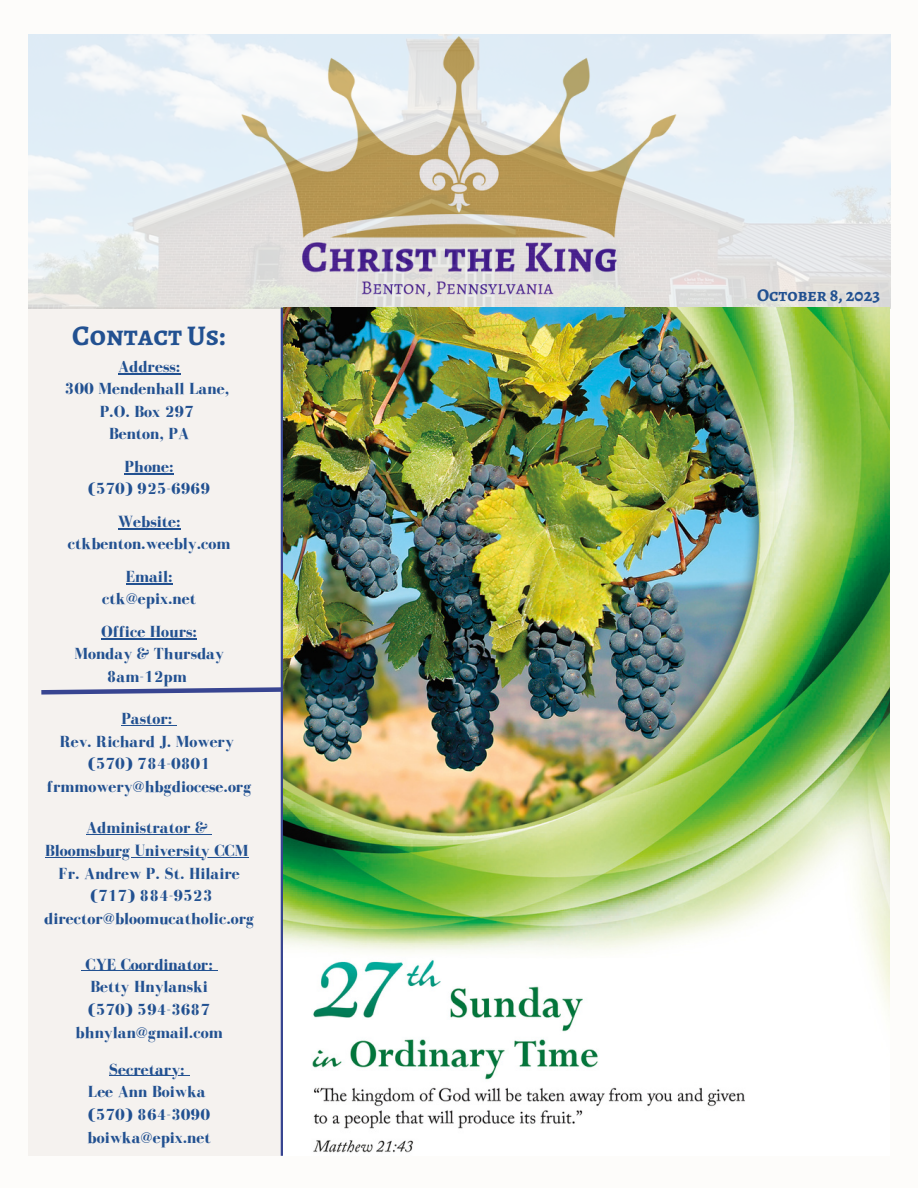
<style>
.page{position:relative;width:918px;height:1188px;background:#fdfcfa}
.page>*{position:absolute;margin:0;border:0;box-sizing:border-box;transform-origin:0 0}
.t1{font:700 28.5px "Alegreya SC";color:#225191}
.t2{font:700 18px "Alegreya SC";color:#225191}
.t3{font:700 16.5px "Bodoni FLF";color:#225191}
</style>
<div class="page">
<div style="left:28px;top:308px;width:255px;height:848px;background:#f5f2ef"></div>
<hr style="left:281px;top:308px;width:4px;height:848px;background:#384591">
<img style="left:28px;top:35px;width:862px;height:273px">
<hr style="left:118px;top:373px;width:62px;height:1px;background:#225191">
<hr style="left:125px;top:473px;width:49px;height:1px;background:#225191">
<hr style="left:118px;top:528px;width:63px;height:1px;background:#225191">
<hr style="left:126px;top:583px;width:47px;height:1px;background:#225191">
<hr style="left:101px;top:638px;width:96px;height:1px;background:#225191">
<svg style="left:41px;top:685px;width:240px;height:12px"></svg>
<img style="left:283px;top:308px;width:606px;height:848px">
<hr style="left:121px;top:725px;width:51px;height:1px;background:#225191">
<hr style="left:86px;top:834px;width:122px;height:1px;background:#225191">
<hr style="left:45px;top:857px;width:204px;height:1px;background:#225191">
<hr style="left:85px;top:971px;width:128px;height:1px;background:#225191">
<hr style="left:109px;top:1076px;width:76px;height:1px;background:#225191">
<p class="t1" style="left:72px;top:316px;width:155px">Contact Us:</p>
<p class="t3" style="left:118px;top:357px;width:64px">Address:</p>
<p class="t3" style="left:65px;top:380px;width:166px">300 Mendenhall Lane,</p>
<p class="t3" style="left:100px;top:402px;width:96px">P.O. Box 297</p>
<p class="t3" style="left:109px;top:425px;width:82px">Benton, PA</p>
<p class="t3" style="left:125px;top:457px;width:51px">Phone:</p>
<p class="t3" style="left:88px;top:480px;width:123px">(570) 925-6969</p>
<p class="t3" style="left:118px;top:512px;width:64px">Website:</p>
<p class="t3" style="left:68px;top:535px;width:164px">ctkbenton.weebly.com</p>
<p class="t3" style="left:126px;top:567px;width:48px">Email:</p>
<p class="t3" style="left:102px;top:590px;width:95px">ctk@epix.net</p>
<p class="t3" style="left:101px;top:622px;width:97px">Office Hours:</p>
<p class="t3" style="left:74px;top:645px;width:151px">Monday &amp; Thursday</p>
<p class="t3" style="left:107px;top:667px;width:81px">8am-12pm</p>
<p class="t3" style="left:121px;top:709px;width:53px">Pastor:</p>
<p class="t3" style="left:60px;top:732px;width:176px">Rev. Richard J. Mowery</p>
<p class="t3" style="left:88px;top:755px;width:123px">(570) 784-0801</p>
<p class="t3" style="left:47px;top:778px;width:206px">frmmowery@hbgdiocese.org</p>
<p class="t3" style="left:86px;top:819px;width:123px">Administrator &amp;</p>
<p class="t3" style="left:45px;top:842px;width:205px">Bloomsburg University CCM</p>
<p class="t3" style="left:58px;top:864px;width:183px">Fr. Andrew P. St. Hilaire</p>
<p class="t3" style="left:91px;top:887px;width:123px">(717) 884-9523</p>
<p class="t3" style="left:44px;top:910px;width:211px">director@bloomucatholic.org</p>
<p class="t3" style="left:85px;top:955px;width:129px">CYE Coordinator:</p>
<p class="t3" style="left:90px;top:978px;width:119px">Betty Hnylanski</p>
<p class="t3" style="left:88px;top:1001px;width:123px">(570) 594-3687</p>
<p class="t3" style="left:76px;top:1024px;width:149px">bhnylan@gmail.com</p>
<p class="t3" style="left:109px;top:1060px;width:77px">Secretary:</p>
<p class="t3" style="left:88px;top:1083px;width:119px">Lee Ann Boiwka</p>
<p class="t3" style="left:88px;top:1106px;width:123px">(570) 864-3090</p>
<p class="t3" style="left:88px;top:1129px;width:125px">boiwka@epix.net</p>
<p class="t2" style="left:757px;top:282px;width:125px">October 8, 2023</p>
</div>
